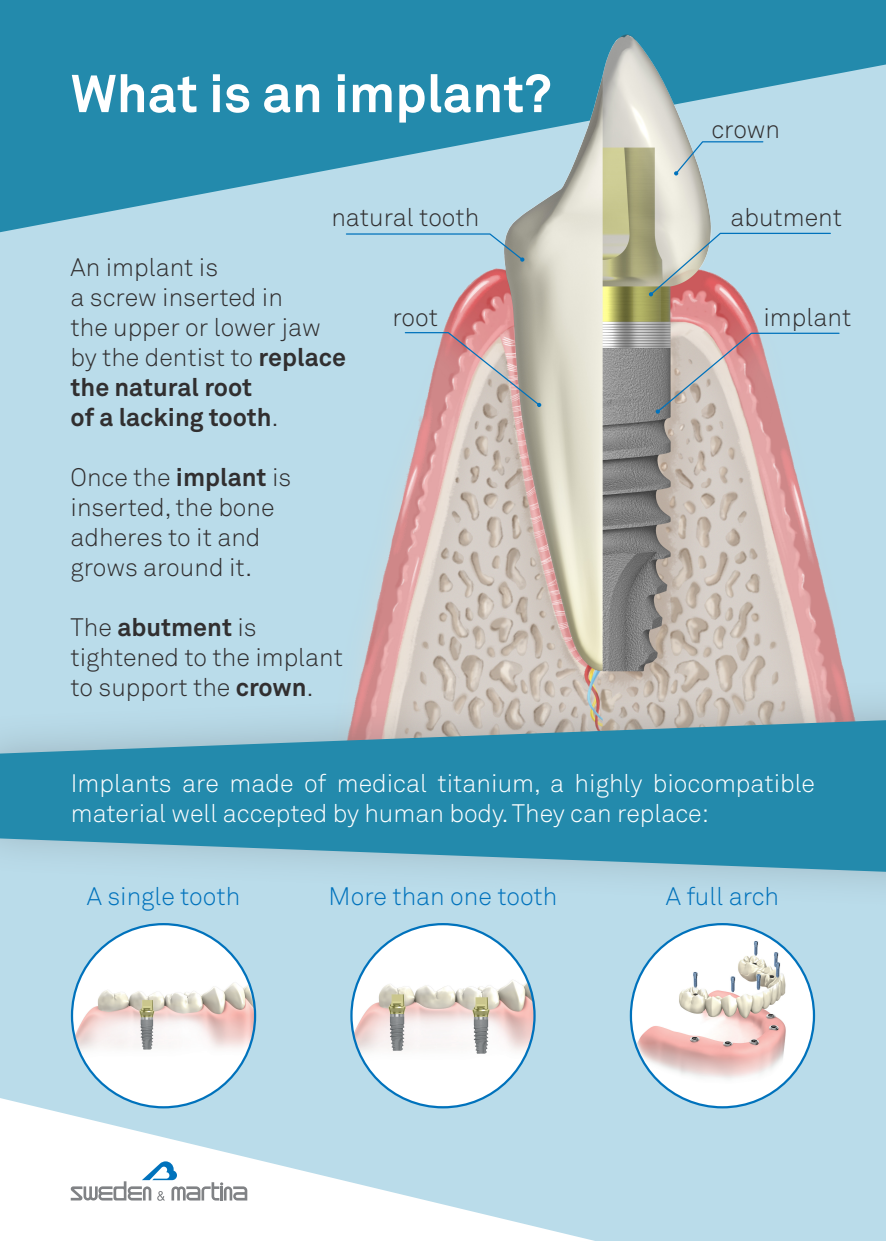
<style>
.page{position:relative;width:886px;height:1241px;background:#fff}
.page>*{position:absolute;margin:0;border:0;box-sizing:border-box;transform-origin:0 0}
.t1{font:700 52.5px "Akkurat Pro";color:#fff}
.t2{font:25px/30px "Akkurat Light Pro";color:#312f30}
.t3{font:25px/30px "Akkurat Light Pro";color:#fff}
.t4{font:700 25px/30px "Akkurat Pro";color:#312f30}
.t5{font:25px "Akkurat Light Pro";color:#0072bc}
.s1{font-family:"Akkurat Pro";font-weight:700}
.s2{font-family:"Akkurat Light Pro";font-weight:400}
</style>
<div class="page">
<div style="left:0;top:232px;width:262px;height:445px;background:#badcea"></div>
<svg style="left:0;top:0;width:886px;height:232px;background:#3091b1"></svg>
<div style="left:0;top:811px;width:886px;height:429px;background:#badcea"></div>
<svg style="left:0;top:1097px;width:590px;height:143px"></svg>
<svg style="left:71px;top:1161px;width:176px;height:39px;background:#dde2e5"></svg>
<img style="left:262px;top:15px;width:624px;height:662px">
<img style="left:631px;top:924px;width:183px;height:183px;border-radius:92px">
<img style="left:351px;top:925px;width:183px;height:180px">
<img style="left:72px;top:925px;width:183px;height:171px">
<svg style="left:345px;top:233px;width:179px;height:29px;background:#adcfdd"></svg>
<svg style="left:649px;top:232px;width:182px;height:64px;background:#bbc8cd"></svg>
<svg style="left:674px;top:140px;width:90px;height:35px;background:#b5d3de"></svg>
<svg style="left:656px;top:332px;width:184px;height:81px;background:#c0bbbf"></svg>
<svg style="left:404px;top:331px;width:137px;height:76px;background:#c5b0b1"></svg>
<div style="left:0;top:677px;width:886px;height:232px;background:#57585a;opacity:.3"></div>
<svg style="left:0;top:720px;width:886px;height:151px;background:#4298b4"></svg>
<h1 class="t1" style="left:71px;top:61px;width:482px">What is an implant?</h1>
<p class="t2" style="left:331px;top:203px;width:149px">natural tooth</p>
<p class="t2" style="left:71px;top:252px;width:277px">An implant is<br>a screw inserted in<br>the upper or lower jaw by the dentist to <span class="s1">replace</span></p>
<p class="t4" style="left:71px;top:372px;width:209px">the natural root of a lacking tooth<span class="s2">.</span></p>
<p class="t2" style="left:71px;top:462px;width:222px">Once the <span class="s1">implant</span> is inserted, the bone adheres to it and grows around it.</p>
<p class="t4" style="left:71px;top:612px;width:188px"><span class="s2">The</span> abutment <span class="s2">is</span></p>
<p class="t2" style="left:71px;top:642px;width:274px">tightened to the implant to support the <span class="s1">crown</span>.</p>
<p class="t2" style="left:392px;top:302px;width:47px">root</p>
<p class="t2" style="left:711px;top:115px;width:70px">crown</p>
<p class="t2" style="left:730px;top:203px;width:113px">abutment</p>
<p class="t2" style="left:763px;top:302px;width:89px">implant</p>
<p class="t3" style="left:71px;top:768px;width:746px">Implants are made of medical titanium, a highly biocompatible material well accepted by human body. They can replace:</p>
<p class="t5" style="left:87px;top:881px;width:155px">A single tooth</p>
<p class="t5" style="left:329px;top:881px;width:230px">More than one tooth</p>
<p class="t5" style="left:666px;top:881px;width:115px">A full arch</p>
</div>
